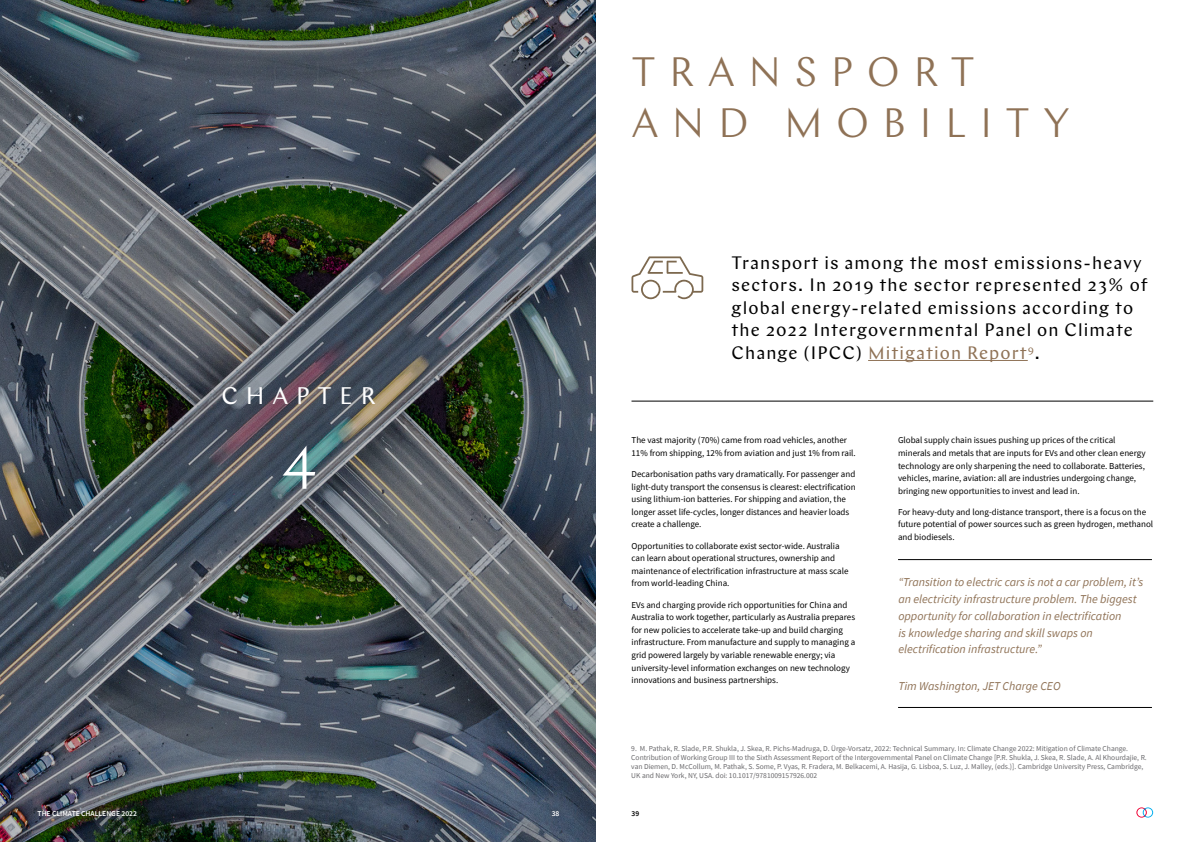
<style>
.page{position:relative;width:1191px;height:842px;background:#fff}
.page>*{position:absolute;margin:0;border:0;box-sizing:border-box;transform-origin:0 0}
.t1{font:300 60px "Chap";color:#fff}
.t2{font:300 41px/51.2px "Chap";letter-spacing:.325em;color:#8f7256}
.t3{font:24px "Chap";letter-spacing:.325em;color:#fff}
.t4{font:18px/22.5px "Chap";letter-spacing:.06em;color:#000}
.t5{font:italic 12px/16.8px "Source Sans Pro";color:#8f7256}
.t6{font:9px/12.6px "Source Sans Pro";color:#000}
.t7{font:7.5px/9px "Source Sans Pro";color:#6a696c}
.t8{font:600 7.5px "Source Sans Pro";color:#fff}
.t9{font:600 7.5px "Source Sans Pro";color:#000}
.s1{color:#8f7256}
</style>
<div class="page">
<img style="left:0;top:0;width:595px;height:842px">
<hr style="left:631px;top:401px;width:522px;height:1px;background:#000">
<hr style="left:868px;top:360px;width:159px;height:1px;background:#8f7256">
<hr style="left:898px;top:559px;width:254px;height:1px;background:#000">
<hr style="left:898px;top:707px;width:254px;height:1px;background:#000">
<svg style="left:631px;top:256px;width:72px;height:43px"></svg>
<svg style="left:1136px;top:807px;width:17px;height:11px"></svg>
<h2 class="t2" style="left:631px;top:46px;width:439px">TRANSPORT<br>AND MOBILITY</h2>
<h3 class="t3" style="left:221px;top:380px;width:156px">CHAPTER</h3>
<h1 class="t1" style="left:281px;top:421px;width:36px">4</h1>
<h3 class="t4" style="left:731px;top:251px;width:417px">Transport is among the most emissions-heavy sectors. In 2019 the sector represented 23% of global energy-related emissions according to the 2022 Intergovernmental Panel on Climate Change (IPCC) <span class="s1">Mitigation Report</span><sup>9</sup>.</h3>
<p class="t6" style="left:631px;top:434px;width:226px">The vast majority (70%) came from road vehicles, another<br>11% from shipping, 12% from aviation and just 1% from rail.</p>
<p class="t6" style="left:631px;top:468px;width:226px">Decarbonisation paths vary dramatically. For passenger and light-duty transport the consensus is clearest: electrification using lithium-ion batteries. For shipping and aviation, the longer asset life-cycles, longer distances and heavier loads create a challenge.</p>
<p class="t6" style="left:631px;top:539px;width:218px">Opportunities to collaborate exist sector-wide. Australia can learn about operational structures, ownership and maintenance of electrification infrastructure at mass scale from world-leading China.</p>
<p class="t6" style="left:631px;top:598px;width:225px">EVs and charging provide rich opportunities for China and Australia to work together, particularly as Australia prepares for new policies to accelerate take-up and build charging infrastructure. From manufacture and supply to managing a grid powered largely by variable renewable energy; via university-level information exchanges on new technology innovations and business partnerships.</p>
<p class="t6" style="left:898px;top:434px;width:249px">Global supply chain issues pushing up prices of the critical minerals and metals that are inputs for EVs and other clean energy technology are only sharpening the need to collaborate. Batteries, vehicles, marine, aviation: all are industries undergoing change, bringing new opportunities to invest and lead in.</p>
<p class="t6" style="left:898px;top:505px;width:257px">For heavy-duty and long-distance transport, there is a focus on the future potential of power sources such as green hydrogen, methanol and biodiesels.</p>
<h3 class="t5" style="left:898px;top:574px;width:246px">“Transition to electric cars is not a car problem, it’s an electricity infrastructure problem. The biggest opportunity for collaboration in electrification<br>is knowledge sharing and skill swaps on electrification infrastructure.”</h3>
<h3 class="t5" style="left:898px;top:677px;width:164px">Tim Washington, JET Charge CEO</h3>
<p class="t7" style="left:631px;top:744px;width:517px">9. M. Pathak, R. Slade, P.R. Shukla, J. Skea, R. Pichs-Madruga, D. Ürge-Vorsatz, 2022: Technical Summary. In: Climate Change 2022: Mitigation of Climate Change.<br>Contribution of Working Group III to the Sixth Assessment Report of the Intergovernmental Panel on Climate Change [P.R. Shukla, J. Skea, R. Slade, A. Al Khourdajie, R. van Diemen, D. McCollum, M. Pathak, S. Some, P. Vyas, R. Fradera, M. Belkacemi, A. Hasija, G. Lisboa, S. Luz, J. Malley, (eds.)]. Cambridge University Press, Cambridge, UK and New York, NY, USA. doi: 10.1017/9781009157926.002</p>
<p class="t8" style="left:38px;top:809px;width:101px">THE CLIMATE CHALLENGE 2022</p>
<p class="t8" style="left:551px;top:809px;width:9px">38</p>
<p class="t9" style="left:631px;top:809px;width:9px">39</p>
</div>
